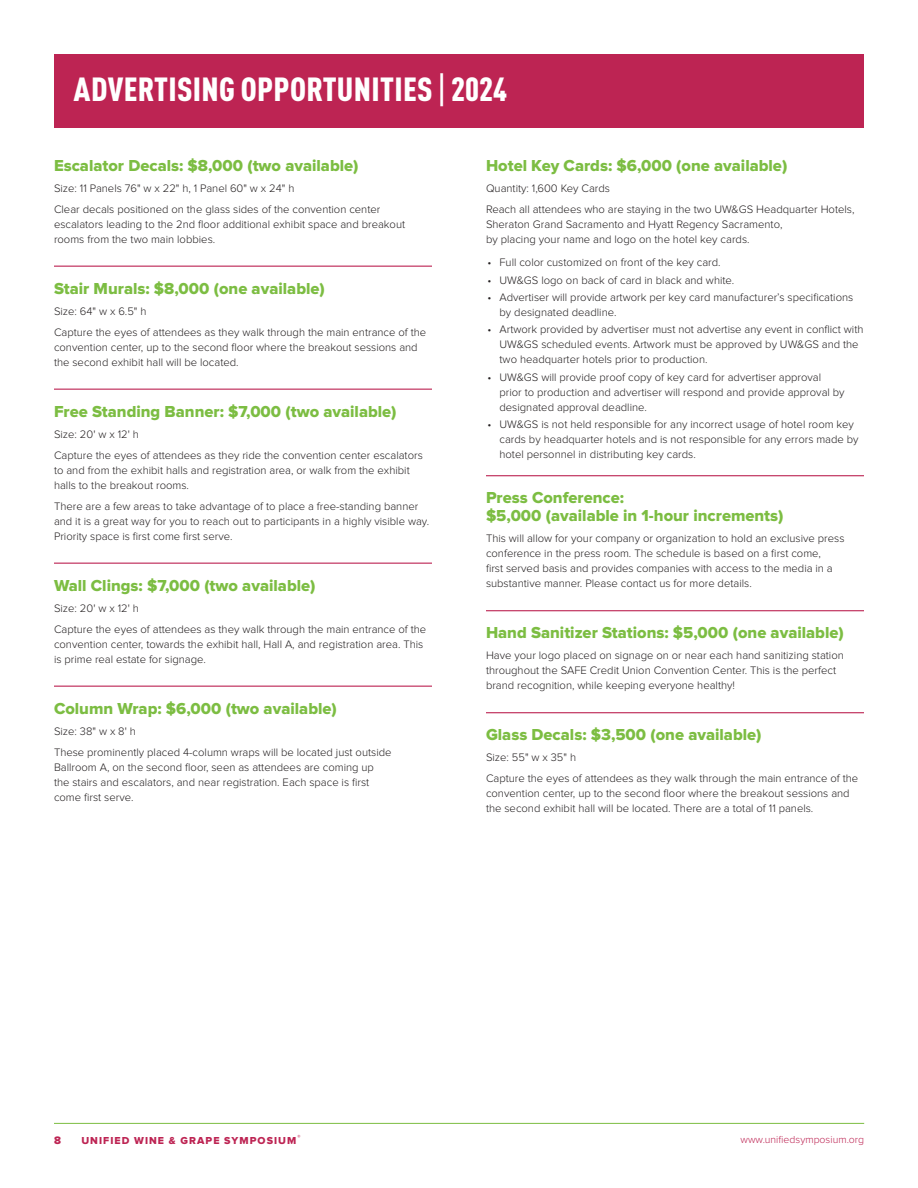
<style>
.page{position:relative;width:918px;height:1188px;background:#fff}
.page>*{position:absolute;margin:0;border:0;box-sizing:border-box;transform-origin:0 0}
.t1{font:900 condensed 33px "DINOT";letter-spacing:.01em;color:#fff}
.Subhead_Rule{font:16.5px/18px "Proxima Nova Extrabld";color:#7cbd42}
.Subhead___No_rule{font:16.5px "Proxima Nova Extrabld";color:#7cbd42}
.Body_text{font:300 11.25px/15px "Proxima Nova";color:#231f20}
.t2{font:11.25px "Proxima Nova Extrabld";color:#bd2453}
.t3{font:10.5px "Proxima Nova Extrabld";letter-spacing:.1em;color:#bd2453}
.t4{font:300 10.5px "Proxima Nova";color:#bd2453}
.t5{font:6.15px "Proxima Nova Extrabld";color:#bd2453}
.s1{font-family:"DIN Condensed";font-weight:700;font-stretch:normal}
</style>
<div class="page">
<hr style="left:54px;top:1123px;width:810px;height:1px;background:#7cbd42">
<div style="left:54px;top:54px;width:810px;height:73px;background:#bd2453"></div>
<hr style="left:54px;top:266px;width:378px;height:1px;background:#bd2453">
<hr style="left:54px;top:389px;width:378px;height:1px;background:#bd2453">
<hr style="left:54px;top:563px;width:378px;height:1px;background:#bd2453">
<hr style="left:54px;top:686px;width:378px;height:1px;background:#bd2453">
<hr style="left:486px;top:475px;width:378px;height:1px;background:#bd2453">
<hr style="left:486px;top:610px;width:378px;height:1px;background:#bd2453">
<hr style="left:486px;top:712px;width:378px;height:1px;background:#bd2453">
<p class="t1" style="left:74px;top:69px;width:435px">ADVERTISING OPPORTUNITIES <span class="s1">|</span> 2024</p>
<p class="Subhead___No_rule" style="left:54px;top:158px;width:306px">Escalator Decals: $8,000 (two available)</p>
<p class="Body_text" style="left:54px;top:181px;width:242px">Size: 11 Panels 76" w x 22" h, 1 Panel 60" w x 24" h</p>
<p class="Body_text" style="left:54px;top:202px;width:353px">Clear decals positioned on the glass sides of the convention center escalators leading to the 2nd floor additional exhibit space and breakout rooms from the two main lobbies.</p>
<p class="Subhead_Rule" style="left:54px;top:280px;width:272px">Stair Murals: $8,000 (one available)</p>
<p class="Body_text" style="left:54px;top:304px;width:94px">Size: 64" w x 6.5" h</p>
<p class="Body_text" style="left:54px;top:325px;width:374px">Capture the eyes of attendees as they walk through the main entrance of the convention center, up to the second floor where the breakout sessions and the second exhibit hall will be located.</p>
<p class="Subhead_Rule" style="left:54px;top:403px;width:344px">Free Standing Banner: $7,000 (two available)</p>
<p class="Body_text" style="left:54px;top:427px;width:86px">Size: 20' w x 12' h</p>
<p class="Body_text" style="left:54px;top:448px;width:370px">Capture the eyes of attendees as they ride the convention center escalators to and from the exhibit halls and registration area, or walk from the exhibit halls to the breakout rooms.</p>
<p class="Body_text" style="left:54px;top:499px;width:377px">There are a few areas to take advantage of to place a free-standing banner and it is a great way for you to reach out to participants in a highly visible way.<br>Priority space is first come first serve.</p>
<p class="Subhead_Rule" style="left:54px;top:577px;width:263px">Wall Clings: $7,000 (two available)</p>
<p class="Body_text" style="left:54px;top:601px;width:86px">Size: 20' w x 12' h</p>
<p class="Body_text" style="left:54px;top:622px;width:374px">Capture the eyes of attendees as they walk through the main entrance of the convention center, towards the exhibit hall, Hall A, and registration area. This is prime real estate for signage.</p>
<p class="Subhead_Rule" style="left:54px;top:700px;width:284px">Column Wrap: $6,000 (two available)</p>
<p class="Body_text" style="left:54px;top:724px;width:83px">Size: 38" w x 8' h</p>
<p class="Body_text" style="left:54px;top:745px;width:339px">These prominently placed 4-column wraps will be located just outside Ballroom A, on the second floor, seen as attendees are coming up the stairs and escalators, and near registration. Each space is first come first serve.</p>
<p class="Subhead___No_rule" style="left:486px;top:158px;width:303px">Hotel Key Cards: $6,000 (one available)</p>
<p class="Body_text" style="left:486px;top:181px;width:126px">Quantity: 1,600 Key Cards</p>
<p class="Body_text" style="left:486px;top:202px;width:370px">Reach all attendees who are staying in the two UW&amp;GS Headquarter Hotels,<br>Sheraton Grand Sacramento and Hyatt Regency Sacramento,<br>by placing your name and logo on the hotel key cards.</p>
<p class="Body_text" style="left:488px;top:255px;width:235px">• Full color customized on front of the key card.</p>
<p class="Body_text" style="left:488px;top:272px;width:248px">• UW&amp;GS logo on back of card in black and white.</p>
<p class="Body_text" style="left:500px;top:290px;width:355px;text-indent:-12px">• Advertiser will provide artwork per key card manufacturer’s specifications by designated deadline.</p>
<p class="Body_text" style="left:500px;top:322px;width:366px;text-indent:-12px">• Artwork provided by advertiser must not advertise any event in conflict with<br>UW&amp;GS scheduled events. Artwork must be approved by UW&amp;GS and the two headquarter hotels prior to production.</p>
<p class="Body_text" style="left:500px;top:370px;width:347px;text-indent:-12px">• UW&amp;GS will provide proof copy of key card for advertiser approval prior to production and advertiser will respond and provide approval by designated approval deadline.</p>
<p class="Body_text" style="left:500px;top:417px;width:361px;text-indent:-12px">• UW&amp;GS is not held responsible for any incorrect usage of hotel room key cards by headquarter hotels and is not responsible for any errors made by hotel personnel in distributing key cards.</p>
<p class="Subhead_Rule" style="left:486px;top:490px;width:299px">Press Conference:<br>$5,000 (available in 1-hour increments)</p>
<p class="Body_text" style="left:486px;top:531px;width:360px">This will allow for your company or organization to hold an exclusive press conference in the press room. The schedule is based on a first come,<br>first served basis and provides companies with access to the media in a substantive manner. Please contact us for more details.</p>
<p class="Subhead_Rule" style="left:486px;top:625px;width:359px">Hand Sanitizer Stations: $5,000 (one available)</p>
<p class="Body_text" style="left:486px;top:648px;width:359px">Have your logo placed on signage on or near each hand sanitizing station throughout the SAFE Credit Union Convention Center. This is the perfect brand recognition, while keeping everyone healthy!</p>
<p class="Subhead_Rule" style="left:486px;top:727px;width:277px">Glass Decals: $3,500 (one available)</p>
<p class="Body_text" style="left:486px;top:750px;width:92px">Size: 55" w x 35" h</p>
<p class="Body_text" style="left:486px;top:771px;width:374px">Capture the eyes of attendees as they walk through the main entrance of the convention center, up to the second floor where the breakout sessions and the second exhibit hall will be located. There are a total of 11 panels.</p>
<p class="t5" style="left:297px;top:1134px;width:5px">®</p>
<p class="t4" style="left:741px;top:1134px;width:125px">www.unifiedsymposium.org</p>
<p class="t2" style="left:54px;top:1135px;width:8px">8</p>
<p class="t3" style="left:81px;top:1136px;width:217px">UNIFIED WINE &amp; GRAPE SYMPOSIUM</p>
</div>
